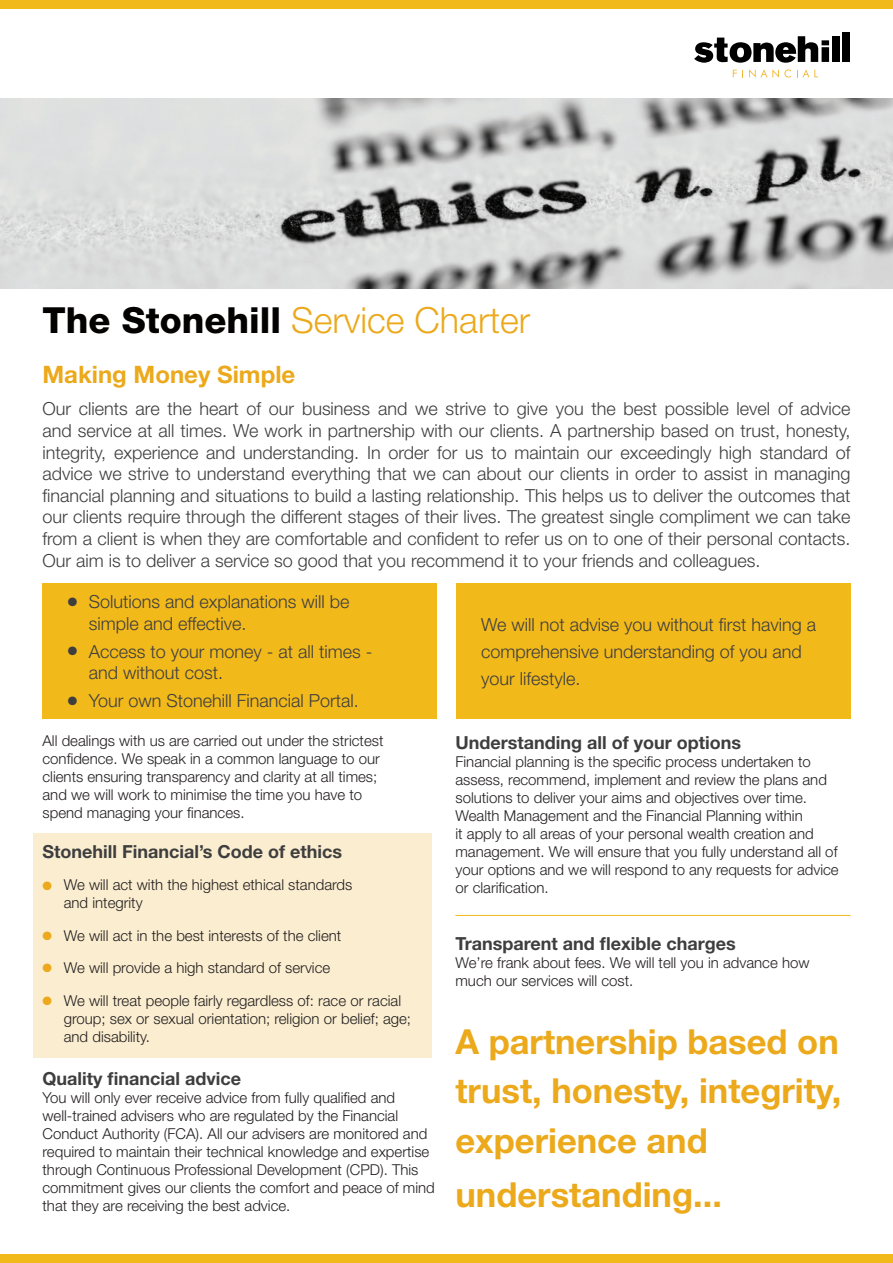
<style>
.page{position:relative;width:893px;height:1263px;background:#fff}
.page>*{position:absolute;margin:0;border:0;box-sizing:border-box;transform-origin:0 0}
.t1{font:300 36px "Helvetica Neue LT Std";color:#eba91b}
.t2{font:700 34.5px/49.5px "Helvetica Neue LT Std";color:#eba91b}
.t3{font:700 24px "Helvetica Neue LT Std";color:#eba91b}
.t4{font:300 18px/21.6px "Helvetica Neue LT Std";color:#3e3e3f;text-align:justify}
.t5{font:700 18px "Helvetica Neue LT Std";color:#3e3e3f}
.t6{font:300 15px/18px "Helvetica Neue LT Std";color:#231f20}
.s1{font-weight:800;color:#040101}
.s2{color:#eba91b}
</style>
<div class="page">
<div style="left:33px;top:833px;width:399px;height:225px;background:#fbeed0"></div>
<div style="left:0;top:0;width:893px;height:9px;background:#f2b91a"></div>
<div style="left:0;top:1254px;width:893px;height:9px;background:#f2b91a"></div>
<img style="left:0;top:99px;width:893px;height:189px">
<svg style="left:694px;top:36px;width:135px;height:27px"></svg>
<div style="left:832px;top:36px;width:7px;height:26px;background:#000001"></div>
<div style="left:842px;top:32px;width:8px;height:30px;background:#000001"></div>
<svg style="left:733px;top:70px;width:10px;height:7px"></svg>
<svg style="left:749px;top:69px;width:42px;height:9px"></svg>
<svg style="left:797px;top:69px;width:21px;height:8px"></svg>
<hr style="left:455px;top:915px;width:395px;height:1px;background:#f2b91a">
<div style="left:43px;top:584px;width:394px;height:135px;background:#f2b91a"></div>
<div style="left:455px;top:584px;width:395px;height:135px;background:#f2b91a"></div>
<p class="t1" style="left:43px;top:298px;width:489px"><span class="s1">The Stonehill</span> Service Charter</p>
<p class="t3" style="left:43px;top:360px;width:254px">Making Money Simple</p>
<p class="t4" style="left:43px;top:398px;width:809px">Our clients are the heart of our business and we strive to give you the best possible level of advice and service at all times. We work in partnership with our clients. A partnership based on trust, honesty, integrity, experience and understanding. In order for us to maintain our exceedingly high standard of advice we strive to understand everything that we can about our clients in order to assist in managing financial planning and situations to build a lasting relationship. This helps us to deliver the outcomes that our clients require through the different stages of their lives. The greatest single compliment we can take from a client is when they are comfortable and confident to refer us on to one of their personal contacts.<br>Our aim is to deliver a service so good that you recommend it to your friends and colleagues.</p>
<p class="t4" style="left:68px;top:591px;width:283px">● Solutions and explanations will be</p>
<p class="t4" style="left:89px;top:612px;width:159px">simple and effective.</p>
<p class="t4" style="left:68px;top:640px;width:306px">● Access to your money - at all times -</p>
<p class="t4" style="left:89px;top:662px;width:136px">and without cost.</p>
<p class="t4" style="left:68px;top:689px;width:293px">● Your own Stonehill Financial Portal.</p>
<p class="t6" style="left:43px;top:732px;width:342px">All dealings with us are carried out under the strictest confidence. We speak in a common language to our</p>
<p class="t6" style="left:43px;top:768px;width:336px">clients ensuring transparency and clarity at all times;</p>
<p class="t6" style="left:43px;top:786px;width:321px">and we will work to minimise the time you have to</p>
<p class="t6" style="left:43px;top:804px;width:203px">spend managing your finances.</p>
<p class="t5" style="left:43px;top:840px;width:301px">Stonehill Financial’s Code of ethics</p>
<p class="t6" style="left:43px;top:876px;width:311px"><span class="s2">●</span> We will act with the highest ethical standards</p>
<p class="t6" style="left:64px;top:894px;width:80px">and integrity</p>
<p class="t6" style="left:43px;top:926px;width:300px"><span class="s2">●</span> We will act in the best interests of the client</p>
<p class="t6" style="left:43px;top:958px;width:289px"><span class="s2">●</span> We will provide a high standard of service</p>
<p class="t6" style="left:64px;top:991px;width:349px;text-indent:-21px"><span class="s2">●</span> We will treat people fairly regardless of: race or racial group; sex or sexual orientation; religion or belief; age;</p>
<p class="t6" style="left:64px;top:1027px;width:88px">and disability.</p>
<p class="t5" style="left:43px;top:1067px;width:200px">Quality financial advice</p>
<p class="t6" style="left:43px;top:1088px;width:394px">You will only ever receive advice from fully qualified and well-trained advisers who are regulated by the Financial Conduct Authority (FCA). All our advisers are monitored and required to maintain their technical knowledge and expertise through Continuous Professional Development (CPD). This commitment gives our clients the comfort and peace of mind that they are receiving the best advice.</p>
<p class="t4" style="left:481px;top:610px;width:337px;line-height:27px">We will not advise you without first having a comprehensive understanding of you and</p>
<p class="t4" style="left:481px;top:667px;width:101px">your lifestyle.</p>
<p class="t5" style="left:455px;top:731px;width:287px">Understanding all of your options</p>
<p class="t6" style="left:455px;top:752px;width:385px">Financial planning is the specific process undertaken to assess, recommend, implement and review the plans and solutions to deliver your aims and objectives over time.<br>Wealth Management and the Financial Planning within<br>it apply to all areas of your personal wealth creation and management. We will ensure that you fully understand all of your options and we will respond to any requests for advice or clarification.</p>
<p class="t5" style="left:455px;top:932px;width:282px">Transparent and flexible charges</p>
<p class="t6" style="left:455px;top:953px;width:356px">We’re frank about fees. We will tell you in advance how</p>
<p class="t6" style="left:455px;top:971px;width:179px">much our services will cost.</p>
<p class="t2" style="left:455px;top:1016px;width:387px">A partnership based on trust, honesty, integrity,</p>
<p class="t2" style="left:455px;top:1112px;width:268px;line-height:54px">experience and understanding...</p>
</div>
